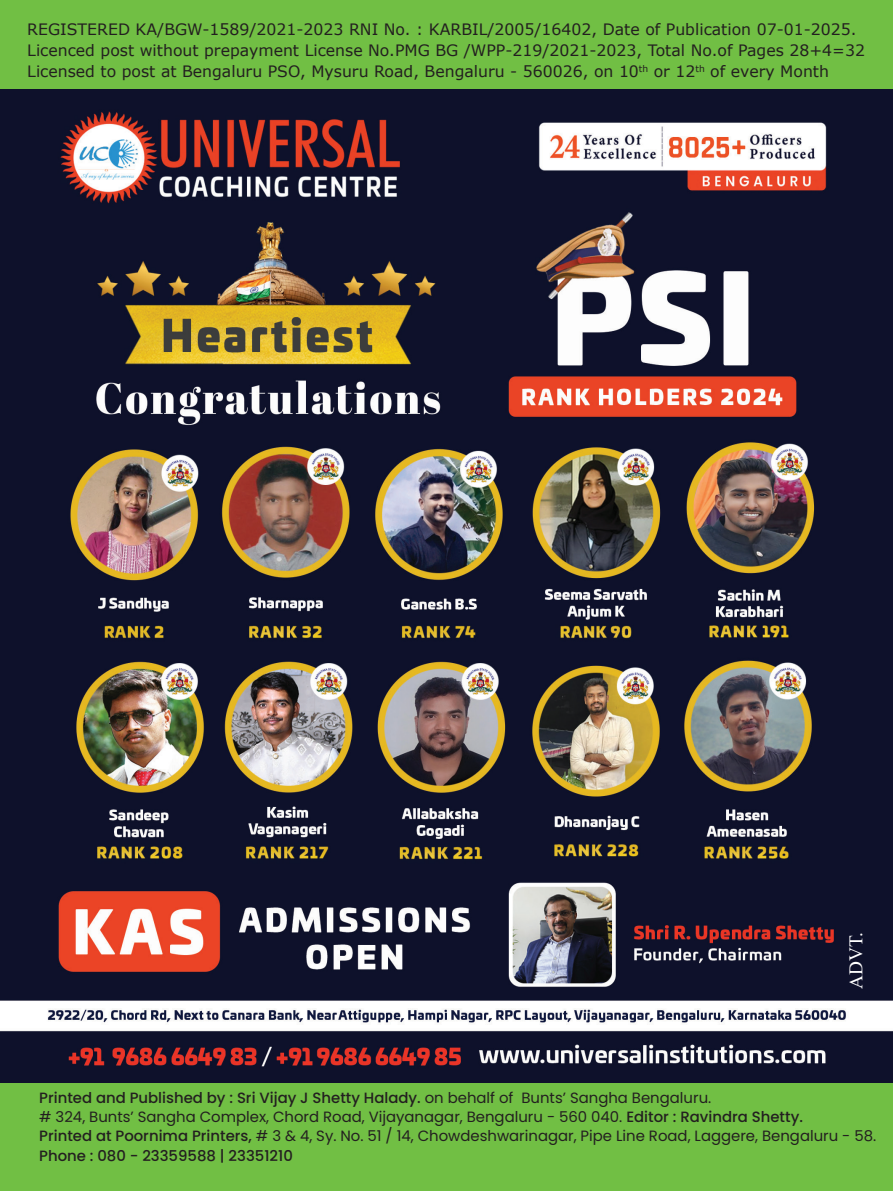
<style>
.page{position:relative;width:893px;height:1191px;background:#71bf44}
.page>*{position:absolute;margin:0;border:0;box-sizing:border-box;transform-origin:0 0}
.t1{font:19.25px "Times New Roman";color:#fff}
.t2{font:15.75px/21px "Verdana";color:#231f20}
.t3{font:14.88px/19.2px "Poppins";color:#231f20}
.s1{font-weight:500}
</style>
<div class="page">
<img style="left:0;top:90px;width:893px;height:992px">
<p class="t2" style="left:27px;top:19px;width:839px">REGISTERED KA/BGW-1589/2021-2023 RNI No. : KARBIL/2005/16402, Date of Publication 07-01-2025.<br>Licenced post without prepayment License No.PMG BG /WPP-219/2021-2023, Total No.of Pages 28+4=32<br>Licensed to post at Bengaluru PSO, Mysuru Road, Bengaluru - 560026, on 10<sup>th</sup> or 12<sup>th</sup> of every Month</p>
<p class="t1" style="left:842px;top:988px;width:58px;rotate:-90deg">ADVT.</p>
<p class="t3" style="left:39px;top:1088px;width:839px"><span class="s1">Printed and Published by : Sri Vijay J Shetty Halady.</span> on behalf of Bunts’ Sangha Bengaluru.<br># 324, Bunts’ Sangha Complex, Chord Road, Vijayanagar, Bengaluru - 560 040. <span class="s1">Editor : Ravindra Shetty.<br>Printed at Poornima Printers,</span> # 3 &amp; 4, Sy. No. 51 / 14, Chowdeshwarinagar, Pipe Line Road, Laggere, Bengaluru - 58.<br><span class="s1">Phone : 080 - 23359588 | 23351210</span></p>
</div>
